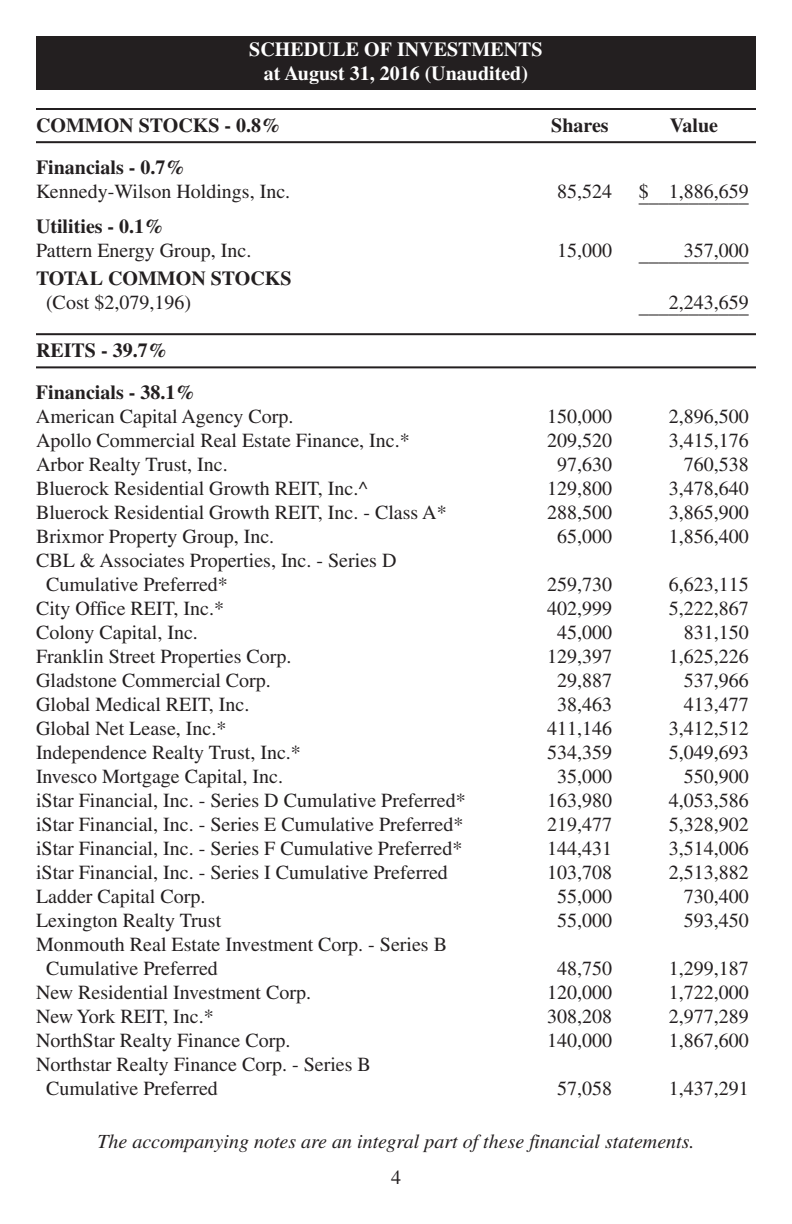
<style>
.page{position:relative;width:792px;height:1224px;background:#fff}
.page>*{position:absolute;margin:0;border:0;box-sizing:border-box;transform-origin:0 0}
.t1{font:20px/24px "Times";color:#231f20}
.t2{font:700 20px/42px "Times";color:#231f20}
.t3{font:italic 20px "Times";color:#231f20}
.t4{font:700 20px/24px "Times";color:#fff;text-align:center}
</style>
<div class="page">
<hr style="left:36px;top:108px;width:720px;height:2px;background:#231f20">
<hr style="left:36px;top:141px;width:720px;height:2px;background:#231f20">
<hr style="left:36px;top:333px;width:720px;height:2px;background:#231f20">
<hr style="left:36px;top:366px;width:720px;height:2px;background:#231f20">
<div style="left:36px;top:36px;width:720px;height:54px;background:#231f20"></div>
<p class="t4" style="left:249px;top:39px;width:295px">SCHEDULE OF INVESTMENTS at August 31, 2016 (Unaudited)</p>
<p class="t2" style="left:36px;top:106px;width:247px">COMMON STOCKS - 0.8%</p>
<p class="t2" style="left:551px;top:106px;width:59px">Shares</p>
<p class="t2" style="left:670px;top:106px;width:50px">Value</p>
<p class="t2" style="left:36px;top:148px;width:151px">Financials - 0.7%</p>
<p class="t1" style="left:36px;top:181px;width:256px">Kennedy-Wilson Holdings, Inc.</p>
<p class="t1" style="left:557px;top:181px;width:56px">85,524</p>
<p class="t1" style="left:639px;top:185px;width:111px">$___1_,_8_8_6_,6_5_9_</p>
<p class="t2" style="left:36px;top:207px;width:130px">Utilities - 0.1%</p>
<p class="t1" style="left:36px;top:240px;width:217px">Pattern Energy Group, Inc.</p>
<p class="t1" style="left:557px;top:240px;width:56px">15,000</p>
<p class="t1" style="left:639px;top:244px;width:111px">_____3_5_7_,0_0_0_</p>
<p class="t2" style="left:36px;top:259px;width:257px">TOTAL COMMON STOCKS</p>
<p class="t1" style="left:46px;top:292px;width:146px">(Cost $2,079,196)</p>
<p class="t1" style="left:639px;top:296px;width:111px">___2_,_2_4_3_,6_5_9_</p>
<p class="t2" style="left:36px;top:331px;width:161px">REITS - 39.7%<br>Financials - 38.1%</p>
<p class="t1" style="left:36px;top:406px;width:259px">American Capital Agency Corp.</p>
<p class="t1" style="left:547px;top:406px;width:66px">150,000</p>
<p class="t1" style="left:669px;top:406px;width:81px">2,896,500</p>
<p class="t1" style="left:36px;top:430px;width:375px">Apollo Commercial Real Estate Finance, Inc.*</p>
<p class="t1" style="left:547px;top:430px;width:66px">209,520</p>
<p class="t1" style="left:669px;top:430px;width:81px">3,415,176</p>
<p class="t1" style="left:36px;top:454px;width:193px">Arbor Realty Trust, Inc.</p>
<p class="t1" style="left:557px;top:454px;width:56px">97,630</p>
<p class="t1" style="left:684px;top:454px;width:66px">760,538</p>
<p class="t1" style="left:36px;top:478px;width:333px">Bluerock Residential Growth REIT, Inc.^</p>
<p class="t1" style="left:547px;top:478px;width:66px">129,800</p>
<p class="t1" style="left:669px;top:478px;width:81px">3,478,640</p>
<p class="t1" style="left:36px;top:502px;width:412px">Bluerock Residential Growth REIT, Inc. - Class A*</p>
<p class="t1" style="left:547px;top:502px;width:66px">288,500</p>
<p class="t1" style="left:669px;top:502px;width:81px">3,865,900</p>
<p class="t1" style="left:36px;top:526px;width:240px">Brixmor Property Group, Inc.</p>
<p class="t1" style="left:557px;top:526px;width:56px">65,000</p>
<p class="t1" style="left:669px;top:526px;width:82px">1,856,400</p>
<p class="t1" style="left:46px;top:550px;width:352px;text-indent:-10px">CBL &amp; Associates Properties, Inc. - Series D<br>Cumulative Preferred*</p>
<p class="t1" style="left:547px;top:574px;width:66px">259,730</p>
<p class="t1" style="left:669px;top:574px;width:81px">6,623,115</p>
<p class="t1" style="left:36px;top:598px;width:190px">City Office REIT, Inc.*</p>
<p class="t1" style="left:547px;top:598px;width:66px">402,999</p>
<p class="t1" style="left:669px;top:598px;width:81px">5,222,867</p>
<p class="t1" style="left:36px;top:622px;width:163px">Colony Capital, Inc.</p>
<p class="t1" style="left:557px;top:622px;width:56px">45,000</p>
<p class="t1" style="left:684px;top:622px;width:66px">831,150</p>
<p class="t1" style="left:36px;top:646px;width:257px">Franklin Street Properties Corp.</p>
<p class="t1" style="left:547px;top:646px;width:66px">129,397</p>
<p class="t1" style="left:669px;top:646px;width:81px">1,625,226</p>
<p class="t1" style="left:36px;top:670px;width:236px">Gladstone Commercial Corp.</p>
<p class="t1" style="left:557px;top:670px;width:56px">29,887</p>
<p class="t1" style="left:684px;top:670px;width:66px">537,966</p>
<p class="t1" style="left:36px;top:694px;width:215px">Global Medical REIT, Inc.</p>
<p class="t1" style="left:557px;top:694px;width:56px">38,463</p>
<p class="t1" style="left:684px;top:694px;width:66px">413,477</p>
<p class="t1" style="left:36px;top:718px;width:192px">Global Net Lease, Inc.*</p>
<p class="t1" style="left:547px;top:718px;width:66px">411,146</p>
<p class="t1" style="left:669px;top:718px;width:82px">3,412,512</p>
<p class="t1" style="left:36px;top:742px;width:266px">Independence Realty Trust, Inc.*</p>
<p class="t1" style="left:547px;top:742px;width:66px">534,359</p>
<p class="t1" style="left:669px;top:742px;width:81px">5,049,693</p>
<p class="t1" style="left:36px;top:766px;width:249px">Invesco Mortgage Capital, Inc.</p>
<p class="t1" style="left:557px;top:766px;width:56px">35,000</p>
<p class="t1" style="left:684px;top:766px;width:66px">550,900</p>
<p class="t1" style="left:36px;top:790px;width:431px">iStar Financial, Inc. - Series D Cumulative Preferred*</p>
<p class="t1" style="left:547px;top:790px;width:66px">163,980</p>
<p class="t1" style="left:669px;top:790px;width:81px">4,053,586</p>
<p class="t1" style="left:36px;top:814px;width:429px">iStar Financial, Inc. - Series E Cumulative Preferred*</p>
<p class="t1" style="left:547px;top:814px;width:66px">219,477</p>
<p class="t1" style="left:669px;top:814px;width:81px">5,328,902</p>
<p class="t1" style="left:36px;top:838px;width:428px">iStar Financial, Inc. - Series F Cumulative Preferred*</p>
<p class="t1" style="left:547px;top:838px;width:66px">144,431</p>
<p class="t1" style="left:669px;top:838px;width:81px">3,514,006</p>
<p class="t1" style="left:36px;top:862px;width:413px">iStar Financial, Inc. - Series I Cumulative Preferred</p>
<p class="t1" style="left:547px;top:862px;width:66px">103,708</p>
<p class="t1" style="left:669px;top:862px;width:81px">2,513,882</p>
<p class="t1" style="left:36px;top:886px;width:171px">Ladder Capital Corp.</p>
<p class="t1" style="left:557px;top:886px;width:56px">55,000</p>
<p class="t1" style="left:684px;top:886px;width:66px">730,400</p>
<p class="t1" style="left:36px;top:910px;width:187px">Lexington Realty Trust</p>
<p class="t1" style="left:557px;top:910px;width:56px">55,000</p>
<p class="t1" style="left:684px;top:910px;width:66px">593,450</p>
<p class="t1" style="left:46px;top:934px;width:403px;text-indent:-10px">Monmouth Real Estate Investment Corp. - Series B<br>Cumulative Preferred</p>
<p class="t1" style="left:557px;top:958px;width:56px">48,750</p>
<p class="t1" style="left:669px;top:958px;width:81px">1,299,187</p>
<p class="t1" style="left:36px;top:982px;width:277px">New Residential Investment Corp.</p>
<p class="t1" style="left:547px;top:982px;width:66px">120,000</p>
<p class="t1" style="left:669px;top:982px;width:81px">1,722,000</p>
<p class="t1" style="left:36px;top:1006px;width:179px">New York REIT, Inc.*</p>
<p class="t1" style="left:547px;top:1006px;width:66px">308,208</p>
<p class="t1" style="left:669px;top:1006px;width:81px">2,977,289</p>
<p class="t1" style="left:36px;top:1030px;width:256px">NorthStar Realty Finance Corp.</p>
<p class="t1" style="left:547px;top:1030px;width:66px">140,000</p>
<p class="t1" style="left:669px;top:1030px;width:81px">1,867,600</p>
<p class="t1" style="left:46px;top:1054px;width:326px;text-indent:-10px">Northstar Realty Finance Corp. - Series B<br>Cumulative Preferred</p>
<p class="t1" style="left:557px;top:1078px;width:56px">57,058</p>
<p class="t1" style="left:669px;top:1078px;width:81px">1,437,291</p>
<p class="t3" style="left:97px;top:1134px;width:599px">The accompanying notes are an integral part of these financial statements.</p>
<p class="t1" style="left:391px;top:1167px;width:11px">4</p>
</div>
